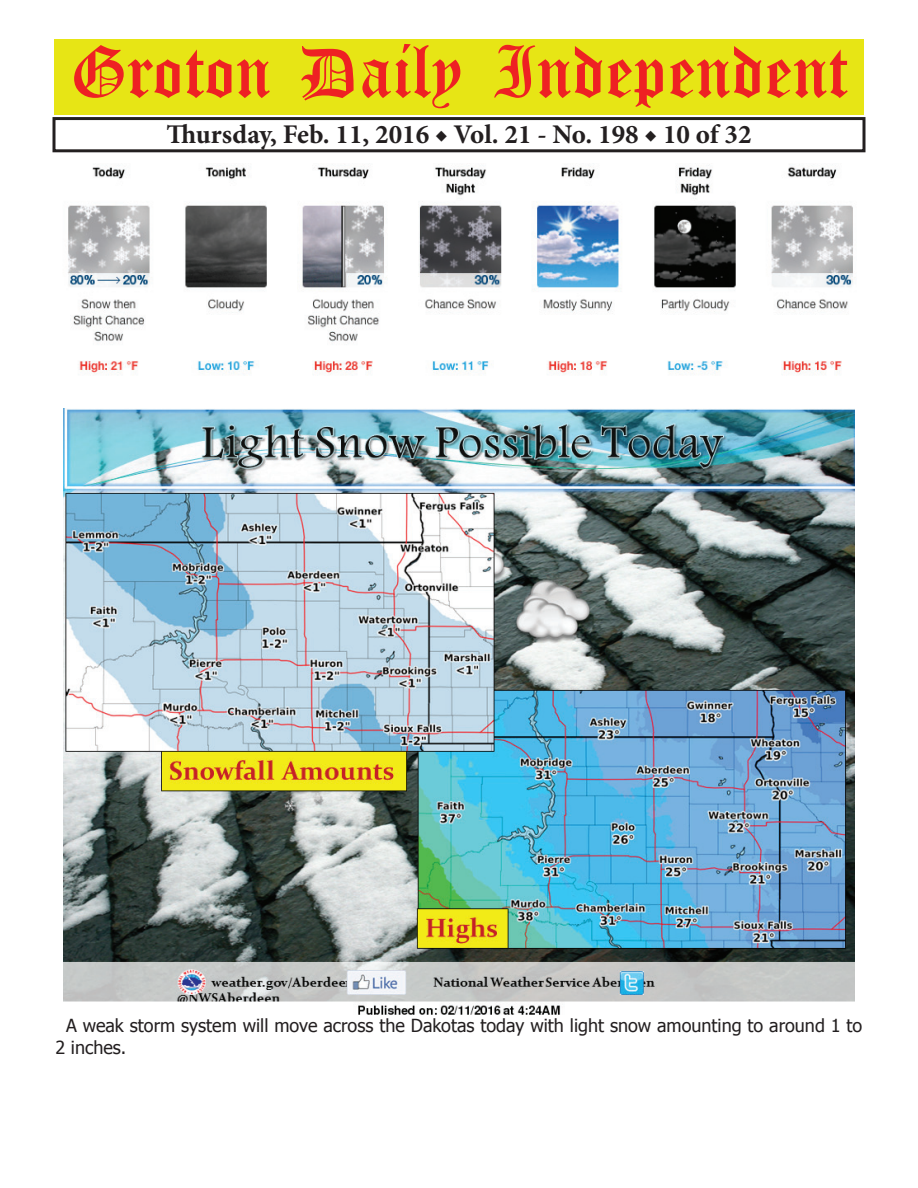
<style>
.page{position:relative;width:918px;height:1188px;background:#fff}
.page>*{position:absolute;margin:0;border:0;box-sizing:border-box;transform-origin:0 0}
.t1{font:54px "Old English Five";color:#ee2123}
.t2{font:700 27px "Minion Pro";color:#231f20}
.t3{font:18px/21.6px "Tahoma";color:#231f20}
</style>
<div class="page">
<div style="left:52px;top:117px;width:814px;height:35px;border:3px solid #231f20"></div>
<div style="left:54px;top:40px;width:810px;height:75px;background:#e7e515"></div>
<img style="left:64px;top:408px;width:790px;height:607px">
<img style="left:68px;top:165px;width:788px;height:210px">
<h1 class="t1" style="left:70px;top:47px;width:779px">Groton Daily Independent</h1>
<h2 class="t2" style="left:166px;top:116px;width:587px">Thursday, Feb. 11, 2016 ◆ Vol. 21 - No. 198 ◆ 10 of 32</h2>
<p class="t3" style="left:56px;top:1014px;width:808px;text-indent:10px">A weak storm system will move across the Dakotas today with light snow amounting to around 1 to<br>2 inches.</p>
</div>
